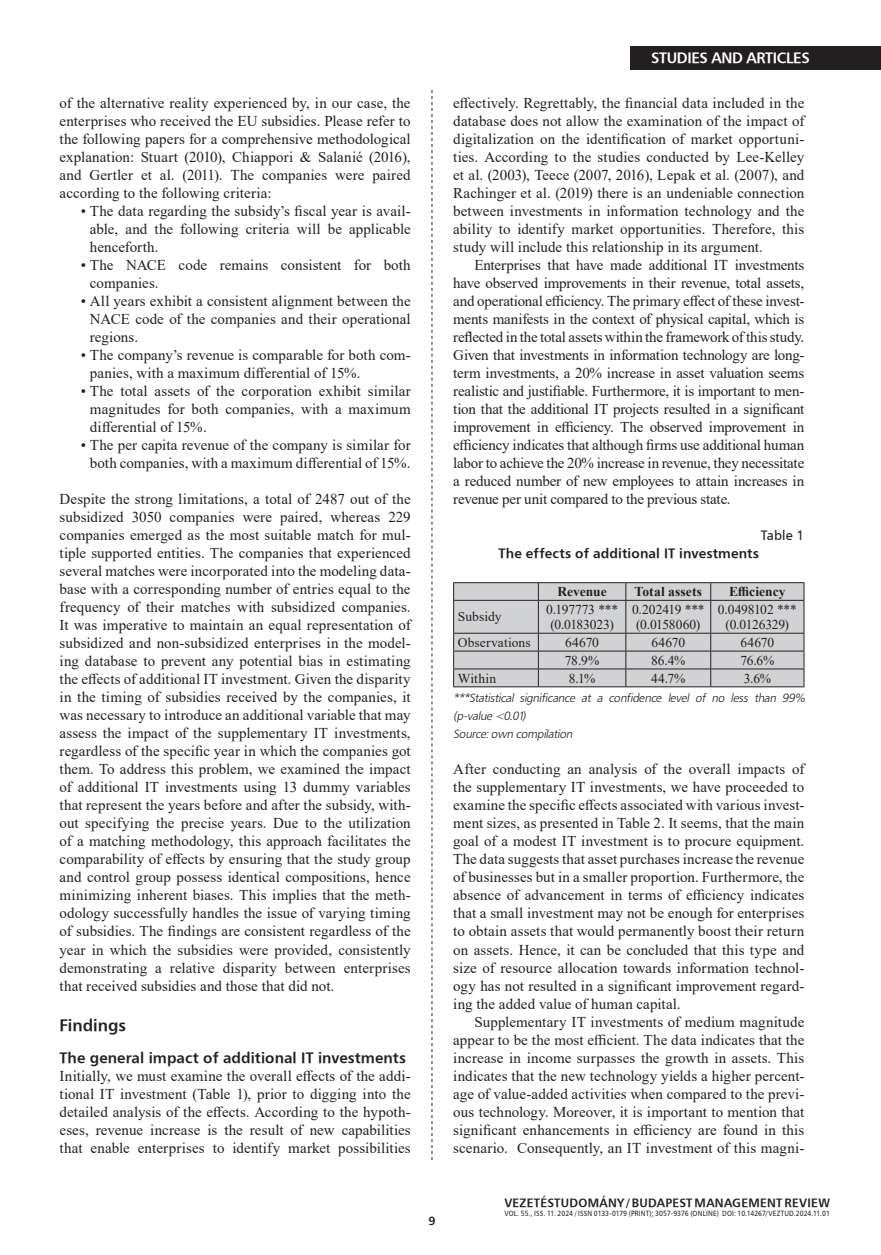
<style>
.page{position:relative;width:881px;height:1255px;background:#fff}
.page>*{position:absolute;margin:0;border:0;box-sizing:border-box;transform-origin:0 0}
.Kiemelés_I{font:16.5px "H Humanist 777 BT Bold";letter-spacing:-.005em;color:#231f20}
.kenyérszöveg_tompa{font:15px/18px "Times New Roman";letter-spacing:.005em;color:#231f20;text-align:justify}
.kenyérszöveg_opcionális{font:15px/18px "Times New Roman";letter-spacing:.005em;color:#231f20;text-align:justify}
.Kiemelés_II{font:15px "H Humanist 777 BT Bold";letter-spacing:.005em;color:#231f20}
.t1{font:15px "H Humanist 777 BT Bold";letter-spacing:-.025em;color:#fff}
.kenyérszöveg_tompa-2{font:13.5px "Times New Roman";letter-spacing:-.005em;color:#231f20}
.Táblázat_cím{font:13.5px "H Humanist 777 BT Bold";letter-spacing:.01em;color:#231f20}
.kenyérszöveg_tompa-3{font:700 13.5px "Times New Roman";letter-spacing:.005em;color:#231f20}
.Táblázat_cím-2{font:13.5px "H Humanist 777 BT";letter-spacing:.005em;color:#231f20}
.kenyérszöveg_tompa-4{font:italic 12px/18px "Humanist 777 Lt PFL";color:#231f20}
.t2{font:12px "H Humanist 777 BT Bold";letter-spacing:.02em;color:#231f20}
.t3{font:7.5px "H Humanist 777 BT";letter-spacing:.015em;color:#231f20;scale:.9 1}
</style>
<div class="page">
<svg style="left:431px;top:90px;width:1px;height:1070px"></svg>
<div style="left:629px;top:46px;width:251px;height:23px;background:#231f20"></div>
<svg style="left:453px;top:582px;width:351px;height:104px;background:#c5c5c7"></svg>
<hr style="left:453px;top:686px;width:85px;height:1px;background:#231f20">
<hr style="left:538px;top:686px;width:87px;height:1px;background:#231f20">
<hr style="left:625px;top:686px;width:85px;height:1px;background:#231f20">
<hr style="left:710px;top:686px;width:94px;height:1px;background:#231f20">
<p class="kenyérszöveg_opcionális" style="left:60px;top:94px;width:352px">of the alternative reality experienced by, in our case, the enterprises who received the EU subsidies. Please refer to the following papers for a comprehensive methodological explanation: Stuart (2010), Chiappori &amp; Salanié (2016), and Gertler et al. (2011). The companies were paired according to the following criteria:</p>
<p class="kenyérszöveg_opcionális" style="left:90px;top:202px;width:322px;text-indent:-9px">• The data regarding the subsidy’s fiscal year is avail&shy;able, and the following criteria will be applicable henceforth.</p>
<p class="kenyérszöveg_opcionális" style="left:90px;top:256px;width:322px;text-indent:-9px">• The NACE code remains consistent for both companies.</p>
<p class="kenyérszöveg_opcionális" style="left:90px;top:292px;width:322px;text-indent:-9px">• All years exhibit a consistent alignment between the NACE code of the companies and their operational regions.</p>
<p class="kenyérszöveg_opcionális" style="left:90px;top:346px;width:322px;text-indent:-9px">• The company’s revenue is comparable for both com&shy;panies, with a maximum differential of 15%.</p>
<p class="kenyérszöveg_opcionális" style="left:90px;top:382px;width:322px;text-indent:-9px">• The total assets of the corporation exhibit similar magnitudes for both companies, with a maximum differential of 15%.</p>
<p class="kenyérszöveg_opcionális" style="left:81px;top:436px;width:331px;text-align:center">• The per capita revenue of the company is similar for both companies, with a maximum differential of 15%.</p>
<p class="kenyérszöveg_tompa" style="left:60px;top:490px;width:352px">Despite the strong limitations, a total of 2487 out of the subsidized 3050 companies were paired, whereas 229 companies emerged as the most suitable match for mul&shy;tiple supported entities. The companies that experienced several matches were incorporated into the modeling data&shy;base with a corresponding number of entries equal to the frequency of their matches with subsidized companies.<br>It was imperative to maintain an equal representation of subsidized and non-subsidized enterprises in the model&shy;ing database to prevent any potential bias in estimating the effects of additional IT investment. Given the disparity in the timing of subsidies received by the companies, it was necessary to introduce an additional variable that may assess the impact of the supplementary IT investments, regardless of the specific year in which the companies got them. To address this problem, we examined the impact of additional IT investments using 13 dummy variables that represent the years before and after the subsidy, with&shy;out specifying the precise years. Due to the utilization of a matching methodology, this approach facilitates the comparability of effects by ensuring that the study group and control group possess identical compositions, hence minimizing inherent biases. This implies that the meth&shy;odology successfully handles the issue of varying timing of subsidies. The findings are consistent regardless of the year in which the subsidies were provided, consistently demonstrating a relative disparity between enterprises that received subsidies and those that did not.</p>
<p class="Kiemelés_I" style="left:60px;top:1014px;width:68px">Findings</p>
<p class="Kiemelés_II" style="left:60px;top:1047px;width:348px">The general impact of additional IT investments</p>
<p class="kenyérszöveg_tompa" style="left:60px;top:1066px;width:352px">Initially, we must examine the overall effects of the addi&shy;tional IT investment (Table 1), prior to digging into the detailed analysis of the effects. According to the hypoth&shy;eses, revenue increase is the result of new capabilities that enable enterprises to identify market possibilities</p>
<p class="t2" style="left:428px;top:1212px;width:9px">9</p>
<p class="t1" style="left:651px;top:49px;width:160px">STUDIES AND ARTICLES</p>
<p class="kenyérszöveg_tompa" style="left:453px;top:94px;width:352px">effectively. Regrettably, the financial data included in the database does not allow the examination of the impact of digitalization on the identification of market opportuni&shy;ties. According to the studies conducted by Lee-Kelley et al. (2003), Teece (2007, 2016), Lepak et al. (2007), and Rachinger et al. (2019) there is an undeniable connection between investments in information technology and the ability to identify market opportunities. Therefore, this study will include this relationship in its argument.</p>
<p class="kenyérszöveg_opcionális" style="left:453px;top:256px;width:352px;text-indent:21px">Enterprises that have made additional IT investments have observed improvements in their revenue, total assets, and operational efficiency. The primary effect of these invest&shy;ments manifests in the context of physical capital, which is reflected in the total assets within the framework of this study.<br>Given that investments in information technology are long&shy;term investments, a 20% increase in asset valuation seems realistic and justifiable. Furthermore, it is important to men&shy;tion that the additional IT projects resulted in a significant improvement in efficiency. The observed improvement in efficiency indicates that although firms use additional human labor to achieve the 20% increase in revenue, they necessitate a reduced number of new employees to attain increases in revenue per unit compared to the previous state.</p>
<p class="Táblázat_cím-2" style="left:760px;top:527px;width:45px">Table 1</p>
<p class="Táblázat_cím" style="left:498px;top:545px;width:262px">The effects of additional IT investments</p>
<p class="kenyérszöveg_tompa-3" style="left:557px;top:582px;width:51px">Revenue</p>
<p class="kenyérszöveg_tompa-3" style="left:634px;top:582px;width:69px">Total assets</p>
<p class="kenyérszöveg_tompa-3" style="left:728px;top:582px;width:58px">Efficiency</p>
<p class="kenyérszöveg_tompa-2" style="left:457px;top:607px;width:45px">Subsidy</p>
<p class="kenyérszöveg_tompa-2" style="left:546px;top:600px;width:74px">0.197773 ***</p>
<p class="kenyérszöveg_tompa-2" style="left:550px;top:615px;width:65px">(0.0183023)</p>
<p class="kenyérszöveg_tompa-2" style="left:631px;top:600px;width:74px">0.202419 ***</p>
<p class="kenyérszöveg_tompa-2" style="left:636px;top:615px;width:66px">(0.0158060)</p>
<p class="kenyérszöveg_tompa-2" style="left:717px;top:600px;width:80px">0.0498102 ***</p>
<p class="kenyérszöveg_tompa-2" style="left:725px;top:615px;width:65px">(0.0126329)</p>
<p class="kenyérszöveg_tompa-2" style="left:457px;top:632px;width:74px">Observations</p>
<p class="kenyérszöveg_tompa-2" style="left:565px;top:632px;width:35px">64670</p>
<p class="kenyérszöveg_tompa-2" style="left:651px;top:632px;width:35px">64670</p>
<p class="kenyérszöveg_tompa-2" style="left:740px;top:632px;width:35px">64670</p>
<p class="kenyérszöveg_tompa-2" style="left:564px;top:650px;width:36px">78.9%</p>
<p class="kenyérszöveg_tompa-2" style="left:650px;top:650px;width:36px">86.4%</p>
<p class="kenyérszöveg_tompa-2" style="left:740px;top:650px;width:36px">76.6%</p>
<p class="kenyérszöveg_tompa-2" style="left:457px;top:668px;width:40px">Within</p>
<p class="kenyérszöveg_tompa-2" style="left:568px;top:668px;width:28px">8.1%</p>
<p class="kenyérszöveg_tompa-2" style="left:651px;top:668px;width:36px">44.7%</p>
<p class="kenyérszöveg_tompa-2" style="left:743px;top:668px;width:29px">3.6%</p>
<p class="kenyérszöveg_tompa-4" style="left:453px;top:689px;width:355px">***Statistical significance at a confidence level of no less than 99% (p-value &lt;0.01)</p>
<p class="kenyérszöveg_tompa-4" style="left:453px;top:725px;width:123px">Source:own compilation</p>
<p class="kenyérszöveg_tompa" style="left:453px;top:760px;width:352px">After conducting an analysis of the overall impacts of the supplementary IT investments, we have proceeded to examine the specific effects associated with various invest&shy;ment sizes, as presented in Table 2. It seems, that the main goal of a modest IT investment is to procure equipment.<br>The data suggests that asset purchases increase the revenue of businesses but in a smaller proportion. Furthermore, the absence of advancement in terms of efficiency indicates that a small investment may not be enough for enterprises to obtain assets that would permanently boost their return on assets. Hence, it can be concluded that this type and size of resource allocation towards information technol&shy;ogy has not resulted in a significant improvement regard&shy;ing the added value of human capital.</p>
<p class="kenyérszöveg_opcionális" style="left:453px;top:1012px;width:352px;text-indent:21px">Supplementary IT investments of medium magnitude appear to be the most efficient. The data indicates that the increase in income surpasses the growth in assets. This indicates that the new technology yields a higher percent&shy;age of value-added activities when compared to the previ&shy;ous technology. Moreover, it is important to mention that significant enhancements in efficiency are found in this scenario. Consequently, an IT investment of this magni-</p>
<p class="t2" style="left:504px;top:1194px;width:327px">VEZETÉSTUDOMÁNY / BUDAPEST MANAGEMENT REVIEW</p>
<p class="t3" style="left:504px;top:1208px;width:363px">VOL. 55., ISS. 11. 2024 / ISSN 0133-0179 (PRINT); 3057-9376 (ONLINE) DOI: 10.14267/VEZTUD.2024.11.01</p>
</div>
